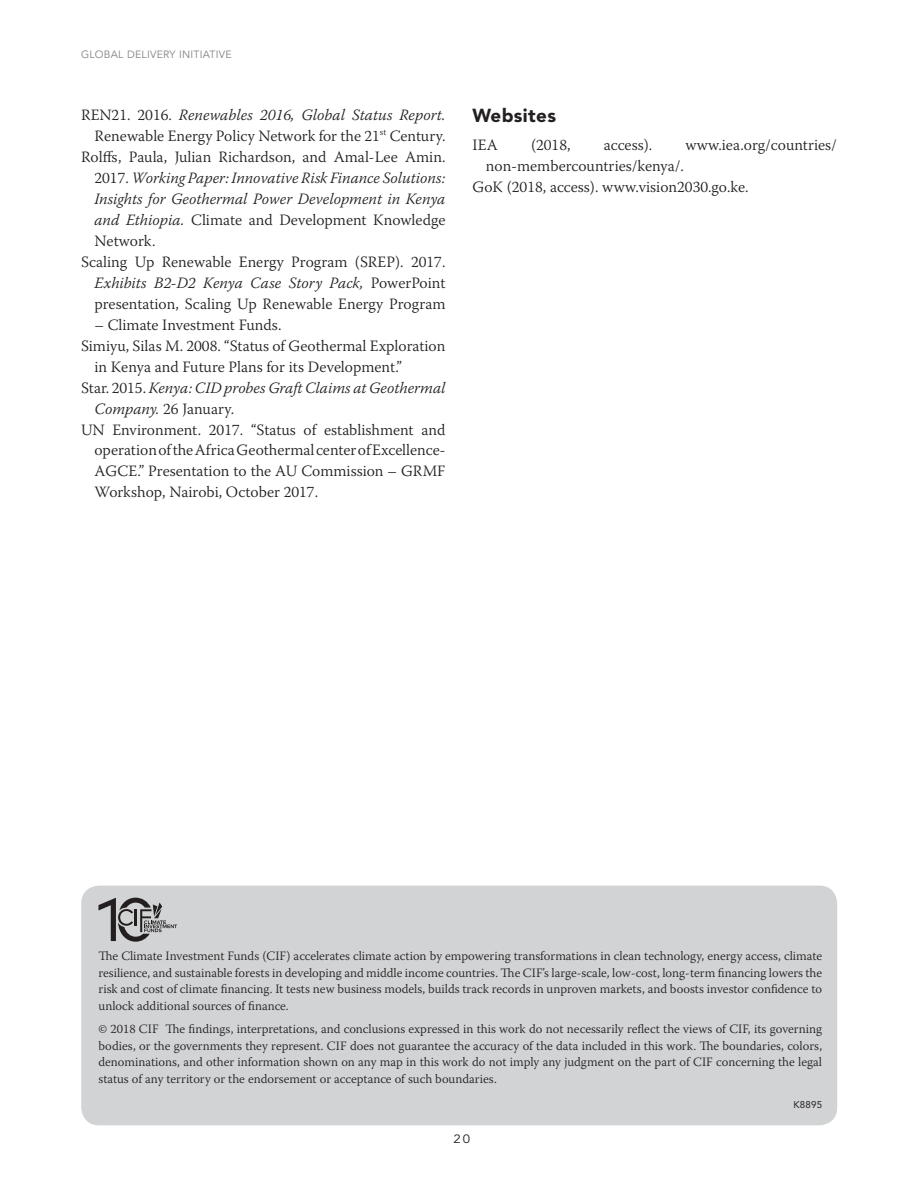
<style>
.page{position:relative;width:918px;height:1188px;background:#fff}
.page>*{position:absolute;margin:0;border:0;box-sizing:border-box;transform-origin:0 0}
.t1{font:900 18.75px "Avenir LT Std";letter-spacing:.02em;color:#231f20}
.t2{font:300 15.75px/21px "Warnock Pro";color:#231f20}
.t3{font:italic 300 15.75px "Warnock Pro";color:#231f20}
.t4{font:300 12.75px/16.5px "Warnock Pro";color:#231f20;text-align:justify}
.t5{font:12px "Avenir LT Std";color:#231f20;scale:1.1 1}
.t6{font:10.5px "Avenir LT Std";letter-spacing:.025em;color:#808285}
.t7{font:9.75px "Avenir LT Std";letter-spacing:.02em;color:#231f20}
.s1{font-style:normal}
.s2{font-style:italic}
</style>
<div class="page">
<div style="left:81px;top:886px;width:756px;height:239px;background:#d1d3d4;border-radius:18px"></div>
<svg style="left:99px;top:898px;width:78px;height:44px"></svg>
<p class="t6" style="left:81px;top:48px;width:152px">GLOBAL DELIVERY INITIATIVE</p>
<p class="t3" style="left:81px;top:105px;width:366px"><span class="s1">REN21. 2016.</span> Renewables 2016, Global Status Report.</p>
<p class="t2" style="left:94px;top:125px;width:353px">Renewable Energy Policy Network for the 21<sup>st</sup> Century.</p>
<p class="t2" style="left:81px;top:146px;width:366px">Rolffs, Paula, Julian Richardson, and Amal-Lee Amin.</p>
<p class="t3" style="left:94px;top:168px;width:353px"><span class="s1">2017.</span> Working Paper: Innovative Risk Finance Solutions:</p>
<p class="t3" style="left:94px;top:189px;width:353px">Insights for Geothermal Power Development in Kenya</p>
<p class="t2" style="left:94px;top:209px;width:353px"><span class="s2">and Ethiopia.</span> Climate and Development Knowledge</p>
<p class="t2" style="left:94px;top:230px;width:63px">Network.</p>
<p class="t2" style="left:81px;top:251px;width:366px">Scaling Up Renewable Energy Program (SREP). 2017.</p>
<p class="t3" style="left:94px;top:273px;width:352px">Exhibits B2-D2 Kenya Case Story Pack, <span class="s1">PowerPoint</span></p>
<p class="t2" style="left:94px;top:293px;width:353px">presentation, Scaling Up Renewable Energy Program</p>
<p class="t2" style="left:94px;top:314px;width:189px">– Climate Investment Funds.</p>
<p class="t2" style="left:81px;top:335px;width:366px">Simiyu, Silas M. 2008. “Status of Geothermal Exploration</p>
<p class="t2" style="left:94px;top:356px;width:309px">in Kenya and Future Plans for its Development.”</p>
<p class="t3" style="left:81px;top:378px;width:366px"><span class="s1">Star. 2015.</span> Kenya: CID probes Graft Claims at Geothermal</p>
<p class="t2" style="left:94px;top:398px;width:141px"><span class="s2">Company.</span> 26 January.</p>
<p class="t2" style="left:81px;top:419px;width:366px">UN Environment. 2017. “Status of establishment and</p>
<p class="t2" style="left:94px;top:440px;width:352px">operation of the Africa Geothermal center of Excellence-</p>
<p class="t2" style="left:94px;top:461px;width:353px">AGCE.” Presentation to the AU Commission – GRMF</p>
<p class="t2" style="left:94px;top:482px;width:225px">Workshop, Nairobi, October 2017.</p>
<h1 class="t1" style="left:472px;top:104px;width:85px">Websites</h1>
<p class="t2" style="left:472px;top:134px;width:27px">IEA</p>
<p class="t2" style="left:531px;top:134px;width:41px">(2018,</p>
<p class="t2" style="left:604px;top:134px;width:50px">access).</p>
<p class="t2" style="left:685px;top:134px;width:153px">www.iea.org/countries/</p>
<p class="t2" style="left:472px;top:155px;width:278px;text-indent:13px">non-membercountries/kenya/.<br>GoK (2018, access). www.vision2030.go.ke.</p>
<p class="t4" style="left:99px;top:948px;width:725px">The Climate Investment Funds (CIF) accelerates climate action by empowering transformations in clean technology, energy access, climate resilience, and sustainable forests in developing and middle income countries. The CIF’s large-scale, low-cost, long-term financing lowers the risk and cost of climate financing. It tests new business models, builds track records in unproven markets, and boosts investor confidence to unlock additional sources of finance.</p>
<p class="t4" style="left:99px;top:1020px;width:725px">© 2018 CIF The findings, interpretations, and conclusions expressed in this work do not necessarily reflect the views of CIF, its governing bodies, or the governments they represent. CIF does not guarantee the accuracy of the data included in this work. The boundaries, colors, denominations, and other information shown on any map in this work do not imply any judgment on the part of CIF concerning the legal status of any territory or the endorsement or acceptance of such boundaries.</p>
<p class="t7" style="left:794px;top:1099px;width:30px">K8895</p>
<p class="t5" style="left:453px;top:1132px;width:17px">20</p>
</div>
